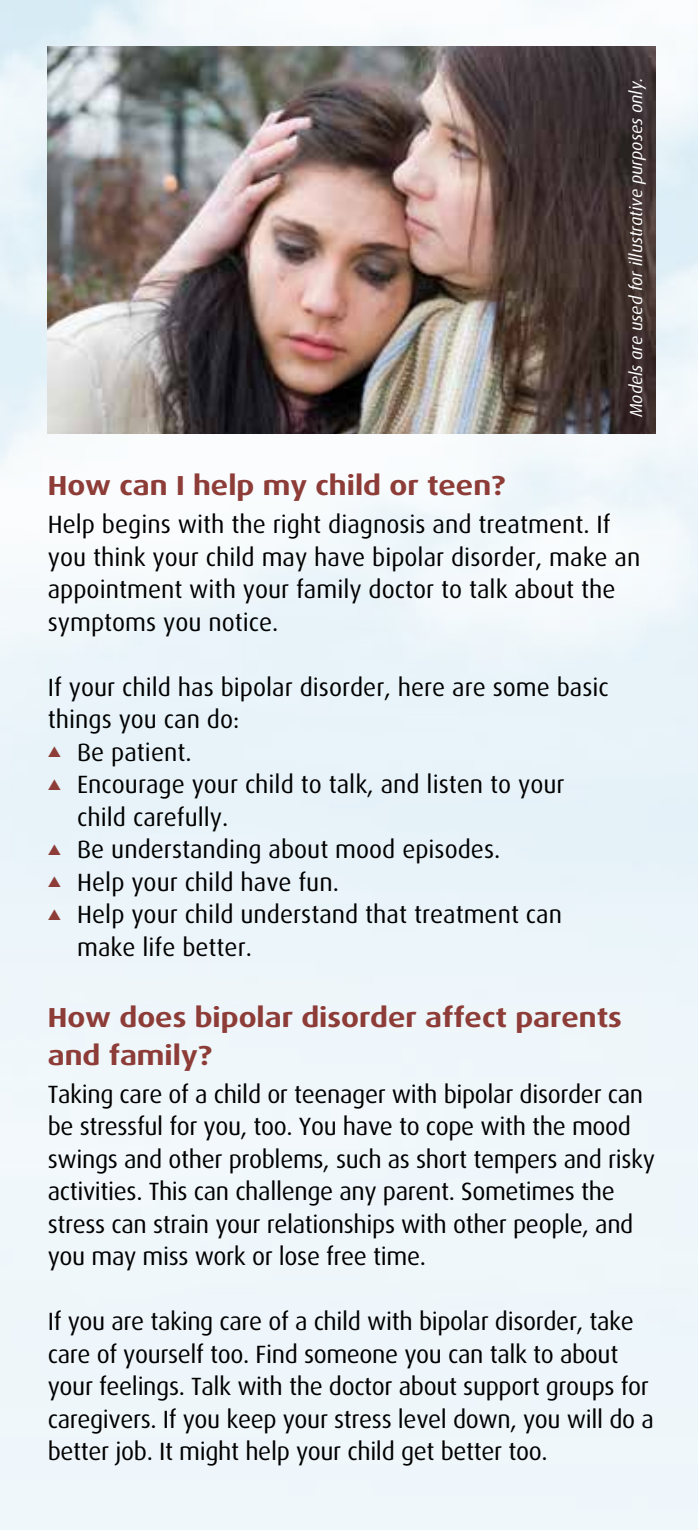
<style>
.page{position:relative;width:698px;height:1530px;background:#fff}
.page>*{position:absolute;margin:0;border:0;box-sizing:border-box;transform-origin:0 0}
.t1{font:700 27.5px/37.5px "Dax Wide";color:#8d3c37}
.t2{font:25px/32.5px "Dax";letter-spacing:-.015em;color:#000}
.t3{font:italic 17.5px "Dax";color:#fff}
.s1{color:#8d3c37}
</style>
<div class="page">
<img style="left:0;top:0;width:698px;height:1530px">
<img style="left:48px;top:46px;width:607px;height:388px">
<p class="t3" style="left:626px;top:417px;width:342px;rotate:-90deg">Models are used for illustrative purposes only.</p>
<h2 class="t1" style="left:48px;top:467px;width:459px">How can I help my child or teen?</h2>
<p class="t2" style="left:48px;top:509px;width:594px">Help begins with the right diagnosis and treatment. If you think your child may have bipolar disorder, make an appointment with your family doctor to talk about the symptoms you notice.</p>
<p class="t2" style="left:48px;top:671px;width:562px">If your child has bipolar disorder, here are some basic things you can do:</p>
<p class="t2" style="left:48px;top:736px;width:145px"><span class="s1">▲</span> Be patient.</p>
<p class="t2" style="left:77px;top:769px;width:488px;text-indent:-29px"><span class="s1">▲</span> Encourage your child to talk, and listen to your child carefully.</p>
<p class="t2" style="left:48px;top:834px;width:454px"><span class="s1">▲</span> Be understanding about mood episodes.</p>
<p class="t2" style="left:48px;top:866px;width:292px"><span class="s1">▲</span> Help your child have fun.</p>
<p class="t2" style="left:77px;top:899px;width:486px;text-indent:-29px"><span class="s1">▲</span> Help your child understand that treatment can make life better.</p>
<h2 class="t1" style="left:48px;top:999px;width:575px">How does bipolar disorder affect parents and family?</h2>
<p class="t2" style="left:48px;top:1078px;width:608px">Taking care of a child or teenager with bipolar disorder can be stressful for you, too. You have to cope with the mood swings and other problems, such as short tempers and risky activities. This can challenge any parent. Sometimes the stress can strain your relationships with other people, and you may miss work or lose free time.</p>
<p class="t2" style="left:48px;top:1306px;width:607px">If you are taking care of a child with bipolar disorder, take care of yourself too. Find someone you can talk to about your feelings. Talk with the doctor about support groups for caregivers. If you keep your stress level down, you will do a better job. It might help your child get better too.</p>
</div>
